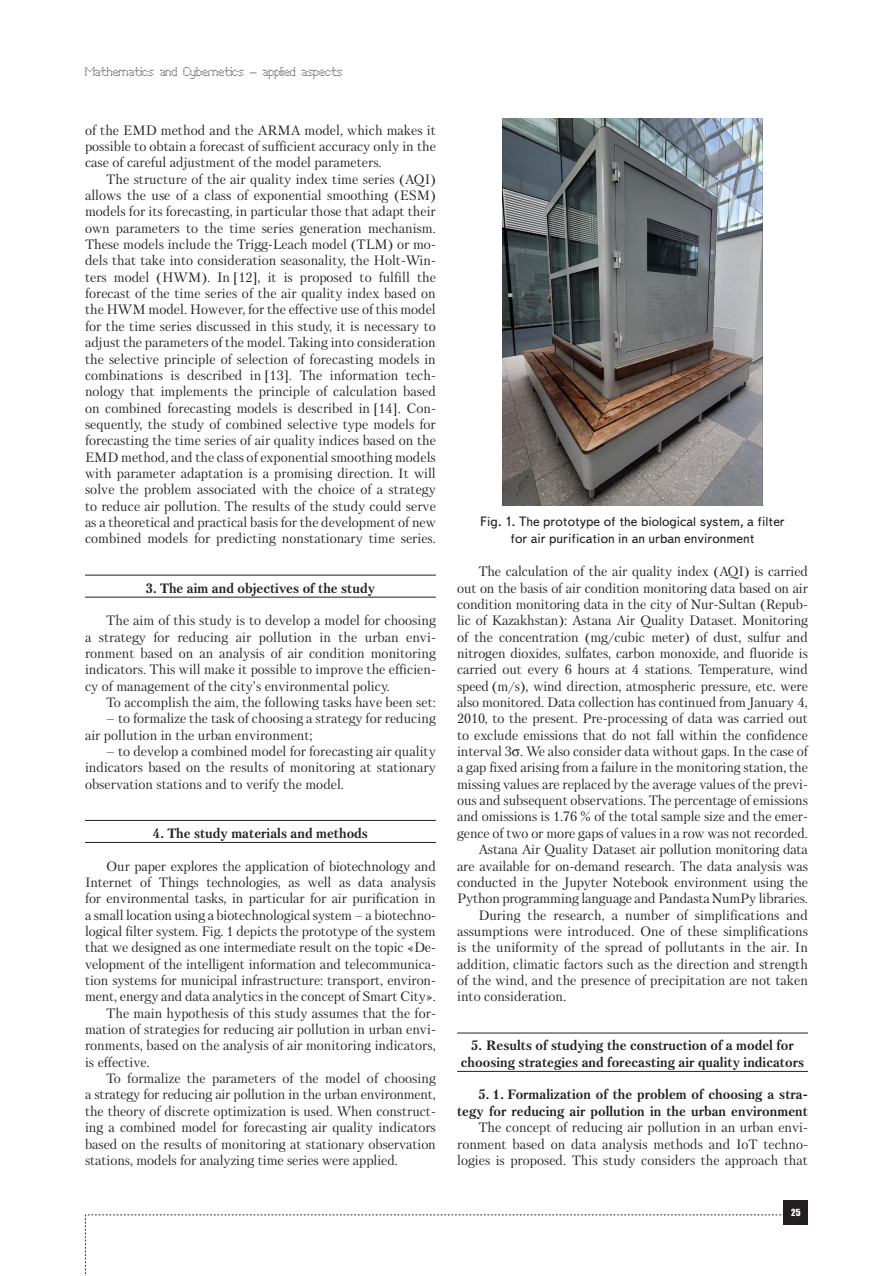
<style>
.page{position:relative;width:893px;height:1276px;background:#fff}
.page>*{position:absolute;margin:0;border:0;box-sizing:border-box;transform-origin:0 0}
.Text__англ__отступ{font:13.5px/16.4px "Petersburg C";color:#231f20;text-align:justify}
.Раздел_статьи{font:700 13.5px/16.4px "Petersburg C";color:#231f20;text-align:center}
.Text__англ__отступ-2{font:700 13.5px/16.4px "Petersburg C";color:#231f20;text-align:right}
.t1{font:13.5px/16.2px "Text Book C";color:#231f20;text-align:center}
.t2{font:12px "Perfo";letter-spacing:.015em;color:#231f20}
.t3{font:9px "Impact";color:#fff}
</style>
<div class="page">
<svg style="left:85px;top:1214px;width:699px;height:62px"></svg>
<div style="left:784px;top:1200px;width:24px;height:24px;background:#231f20"></div>
<hr style="left:85px;top:575px;width:351px;height:1px;background:#231f20">
<hr style="left:85px;top:597px;width:351px;height:1px;background:#231f20">
<hr style="left:85px;top:820px;width:351px;height:1px;background:#231f20">
<hr style="left:85px;top:842px;width:351px;height:1px;background:#231f20">
<hr style="left:457px;top:1032px;width:351px;height:1px;background:#231f20">
<hr style="left:457px;top:1071px;width:351px;height:1px;background:#231f20">
<img style="left:502px;top:118px;width:260px;height:387px">
<p class="t2" style="left:85px;top:65px;width:259px">Mathematics and Cybernetics – applied aspects</p>
<p class="Text__англ__отступ" style="left:85px;top:122px;width:352px">of the EMD method and the ARMA model, which makes it possible to obtain a forecast of sufficient accuracy only in the case of careful adjustment of the model parameters.</p>
<p class="Text__англ__отступ" style="left:85px;top:171px;width:352px;text-align:left;text-indent:21px">The structure of the air quality index time series (AQI) allows the use of a class of exponential smoothing (ESM) models for its forecasting, in particular those that adapt their own parameters to the time series generation mechanism.<br>These models include the Trigg-Leach model (TLM) or mo&shy;dels that take into consideration seasonality, the Holt-Win&shy;ters model (HWM). In [12], it is proposed to fulfill the forecast of the time series of the air quality index based on the HWM model. However, for the effective use of this model for the time series discussed in this study, it is necessary to adjust the parameters of the model. Taking into consideration the selective principle of selection of forecasting models in combinations is described in [13]. The information tech&shy;nology that implements the principle of calculation based on combined forecasting models is described in [14]. Con&shy;sequently, the study of combined selective type models for forecasting the time series of air quality indices based on the EMD method, and the class of exponential smoothing models with parameter adaptation is a promising direction. It will solve the problem associated with the choice of a strategy to reduce air pollution. The results of the study could serve as a theoretical and practical basis for the development of new combined models for predicting nonstationary time series.</p>
<p class="Раздел_статьи" style="left:146px;top:579px;width:231px">3. The aim and objectives of the study</p>
<p class="Text__англ__отступ" style="left:85px;top:612px;width:352px;text-indent:21px">The aim of this study is to develop a model for choosing a strategy for reducing air pollution in the urban envi&shy;ronment based on an analysis of air condition monitoring indicators. This will make it possible to improve the efficien&shy;cy of management of the city’s environmental policy.</p>
<p class="Text__англ__отступ" style="left:106px;top:694px;width:331px">To accomplish the aim, the following tasks have been set:</p>
<p class="Text__англ__отступ" style="left:85px;top:710px;width:352px;text-indent:21px">– to formalize the task of choosing a strategy for reducing air pollution in the urban environment;</p>
<p class="Text__англ__отступ" style="left:85px;top:743px;width:352px;text-indent:21px">– to develop a combined model for forecasting air quality indicators based on the results of monitoring at stationary observation stations and to verify the model.</p>
<p class="Раздел_статьи" style="left:153px;top:824px;width:217px">4. The study materials and methods</p>
<p class="Text__англ__отступ" style="left:85px;top:857px;width:352px;text-indent:21px">Our paper explores the application of biotechnology and Internet of Things technologies, as well as data analysis for environmental tasks, in particular for air purification in a small location using a biotechnological system – a biotechno&shy;logical filter system. Fig. 1 depicts the prototype of the system that we designed as one intermediate result on the topic «De&shy;velopment of the intelligent information and telecommunica&shy;tion systems for municipal infrastructure: transport, environ&shy;ment, energy and data analytics in the concept of Smart City».</p>
<p class="Text__англ__отступ" style="left:85px;top:1004px;width:352px;text-indent:21px">The main hypothesis of this study assumes that the for&shy;mation of strategies for reducing air pollution in urban envi&shy;ronments, based on the analysis of air monitoring indicators, is effective.</p>
<p class="Text__англ__отступ" style="left:85px;top:1070px;width:352px;text-indent:21px">To formalize the parameters of the model of choosing a strategy for reducing air pollution in the urban environment, the theory of discrete optimization is used. When construct&shy;ing a combined model for forecasting air quality indicators based on the results of monitoring at stationary observation stations, models for analyzing time series were applied.</p>
<p class="t1" style="left:480px;top:514px;width:306px">Fig. 1. The prototype of the biological system, a filter for air purification in an urban environment</p>
<p class="Text__англ__отступ" style="left:457px;top:563px;width:352px;text-indent:21px">The calculation of the air quality index (AQI) is carried out on the basis of air condition monitoring data based on air condition monitoring data in the city of Nur-Sultan (Repub&shy;lic of Kazakhstan): Astana Air Quality Dataset. Monitoring of the concentration (mg/cubic meter) of dust, sulfur and nitrogen dioxides, sulfates, carbon monoxide, and fluoride is carried out every 6 hours at 4 stations. Temperature, wind speed (m/s), wind direction, atmospheric pressure, etc. were also monitored. Data collection has continued from January 4, 2010, to the present. Pre-processing of data was carried out to exclude emissions that do not fall within the confidence interval 3 . We also consider data without gaps. In the case of a gap fixed arising from a failure in the monitoring station, the missing values are replaced by the average values of the previ&shy;ous and subsequent observations. The percentage of emissions and omissions is 1.76 % of the total sample size and the emer&shy;gence of two or more gaps of values in a row was not recorded.</p>
<p class="Text__англ__отступ" style="left:457px;top:841px;width:352px;text-indent:21px">Astana Air Quality Dataset air pollution monitoring data are available for on-demand research. The data analysis was conducted in the Jupyter Notebook environment using the Python programming language and Pandasta NumPy libraries.</p>
<p class="Text__англ__отступ" style="left:457px;top:906px;width:352px;text-indent:21px">During the research, a number of simplifications and assumptions were introduced. One of these simplifications is the uniformity of the spread of pollutants in the air. In addition, climatic factors such as the direction and strength of the wind, and the presence of precipitation are not taken into consideration.</p>
<p class="Раздел_статьи" style="left:461px;top:1037px;width:345px">5. Results of studying the construction of a model for choosing strategies and forecasting air quality indicators</p>
<p class="Text__англ__отступ-2" style="left:457px;top:1086px;width:352px">5. 1. Formalization of the problem of choosing a stra&shy;tegy for reducing air pollution in the urban environment</p>
<p class="Text__англ__отступ" style="left:457px;top:1119px;width:352px;text-align:left;text-indent:21px">The concept of reducing air pollution in an urban envi&shy;ronment based on data analysis methods and IoT techno&shy;logies is proposed. This study considers the approach that</p>
<p class="t3" style="left:791px;top:1205px;width:11px">25</p>
</div>
